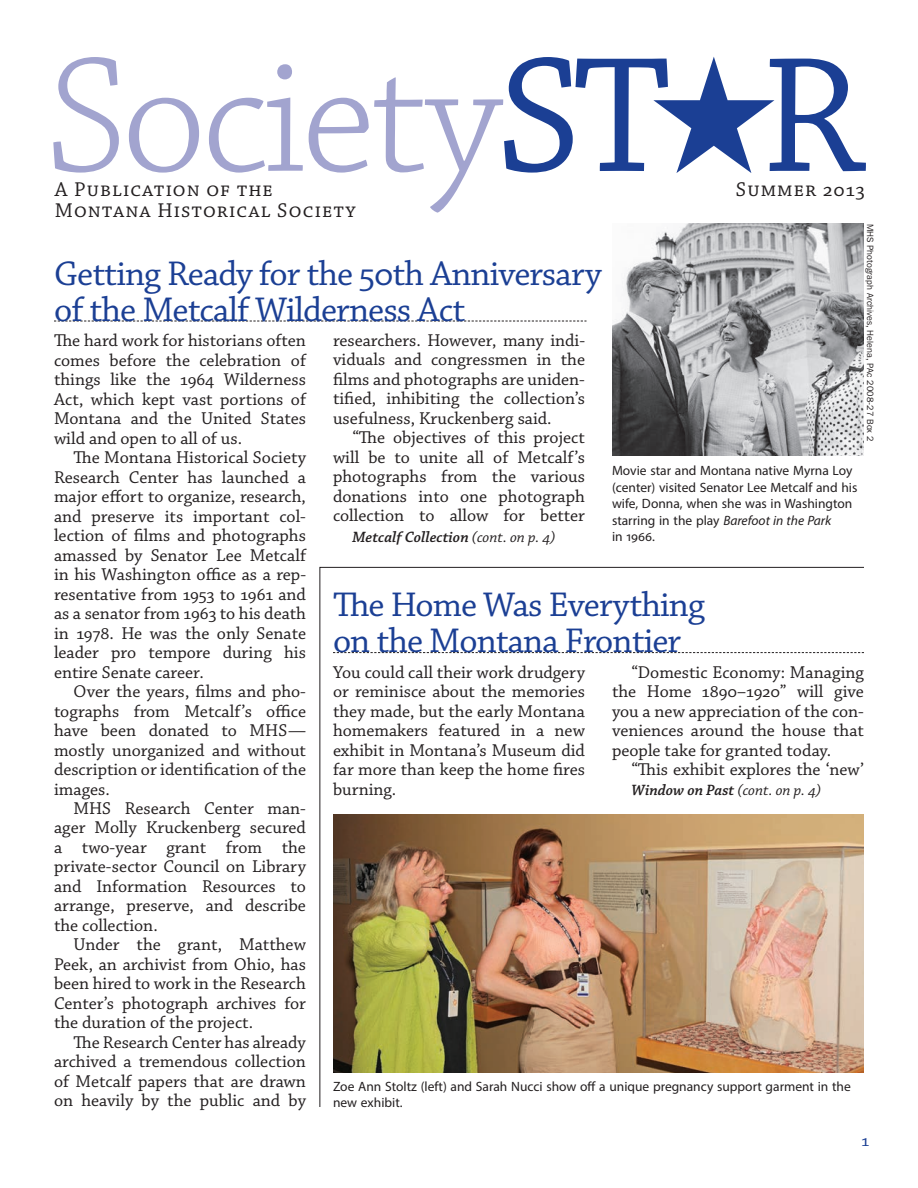
<style>
.page{position:relative;width:918px;height:1188px;background:#fff}
.page>*{position:absolute;margin:0;border:0;box-sizing:border-box;transform-origin:0 0}
.t1{font:300 172.5px "Chaparral Pro";letter-spacing:-.035em;color:#a2a4cf}
.t2{font:36px/36px "Chaparral Pro";letter-spacing:-.025em;color:#1b3f94}
.t3{font:21px/21px "Chaparral Pro";letter-spacing:.05em;color:#231f20}
.t4{font:18px/19.5px "Chaparral Pro";color:#231f20;text-align:justify}
.t5{font:18px "Chaparral Pro";color:#1b3f94}
.t6{font:italic 600 15.75px "Chaparral Pro";color:#231f20}
.t7{font:13.5px/16.5px "Myriad Pro";color:#231f20}
.t8{font:9px "Franklin Gothic IT Cby BT";letter-spacing:.01em;color:#231f20}
.s1{font-weight:400;color:#1b3f94}
.s2{color:#1b3f94}
.s3{font-style:italic}
.s4{font-weight:400}
</style>
<div class="page">
<svg style="left:54px;top:321px;width:532px;height:1px"></svg>
<img style="left:612px;top:224px;width:252px;height:232px">
<img style="left:319px;top:567px;width:545px;height:540px">
<h1 class="t1" style="left:46px;top:23px;width:809px">Society<span class="s1">St</span><span class="s2">★</span><span class="s1">r</span></h1>
<p class="t3" style="left:55px;top:180px;width:302px">A Publication of the<br>Montana Historical Society</p>
<p class="t3" style="left:736px;top:180px;width:131px">Summer 2013</p>
<p class="t8" style="left:876px;top:224px;width:219px;rotate:90deg">MHS Photograph Archives, Helena, PAc 2008-27 Box 2</p>
<h2 class="t2" style="left:54px;top:257px;width:549px">Getting Ready for the 50th Anniversary of the Metcalf Wilderness Act</h2>
<p class="t4" style="left:54px;top:331px;width:254px">The hard work for historians often comes before the celebration of things like the 1964 Wilderness Act, which kept vast portions of Montana and the United States wild and open to all of us.</p>
<p class="t4" style="left:54px;top:448px;width:254px;text-indent:19px">The Montana Historical Society Research Center has launched a major effort to organize, research, and preserve its important col&shy;lection of films and photographs amassed by Senator Lee Metcalf in his Washington office as a rep&shy;resentative from 1953 to 1961 and as a senator from 1963 to his death in 1978. He was the only Senate leader pro tempore during his entire Senate career.</p>
<p class="t4" style="left:54px;top:682px;width:254px;text-indent:19px">Over the years, films and pho&shy;tographs from Metcalf’s office have been donated to MHS— mostly unorganized and without description or identification of the images.</p>
<p class="t4" style="left:54px;top:799px;width:254px;text-indent:19px">MHS Research Center man&shy;ager Molly Kruckenberg secured a two-year grant from the private-sector Council on Library and Information Resources to arrange, preserve, and describe the collection.</p>
<p class="t4" style="left:54px;top:936px;width:253px;text-indent:19px">Under the grant, Matthew Peek, an archivist from Ohio, has been hired to work in the Research Center’s photograph archives for the duration of the project.</p>
<p class="t4" style="left:54px;top:1033px;width:254px;text-indent:19px">The Research Center has already archived a tremendous collection of Metcalf papers that are drawn on heavily by the public and by</p>
<p class="t4" style="left:333px;top:331px;width:254px">researchers. However, many indi&shy;viduals and congressmen in the films and photographs are uniden&shy;tified, inhibiting the collection’s usefulness, Kruckenberg said.</p>
<p class="t4" style="left:333px;top:429px;width:253px;text-indent:19px">“The objectives of this project will be to unite all of Metcalf’s photographs from the various donations into one photograph collection to allow for better</p>
<p class="t7" style="left:612px;top:463px;width:247px">Movie star and Montana native Myrna Loy (center) visited Senator Lee Metcalf and his wife, Donna, when she was in Washington starring in the play <span class="s3">Barefoot in the Park<br></span>in 1966.</p>
<p class="t6" style="left:353px;top:528px;width:204px">Metcalf Collection <span class="s4">(cont. on p. 4)</span></p>
<h2 class="t2" style="left:333px;top:588px;width:373px">The Home Was Everything on the Montana Frontier</h2>
<p class="t4" style="left:333px;top:663px;width:254px">You could call their work drudgery or reminisce about the memories they made, but the early Montana homemakers featured in a new exhibit in Montana’s Museum did far more than keep the home fires burning.</p>
<p class="t4" style="left:612px;top:663px;width:253px;text-indent:19px">“Domestic Economy: Managing the Home 1890–1920” will give you a new appreciation of the con&shy;veniences around the house that people take for granted today.</p>
<p class="t4" style="left:631px;top:760px;width:234px">“This exhibit explores the ‘new’</p>
<p class="t6" style="left:632px;top:781px;width:191px">Window on Past <span class="s4">(cont. on p. 4)</span></p>
<p class="t7" style="left:333px;top:1078px;width:519px">Zoe Ann Stoltz (left) and Sarah Nucci show off a unique pregnancy support garment in the new exhibit.</p>
<p class="t5" style="left:861px;top:1130px;width:9px">1</p>
</div>
